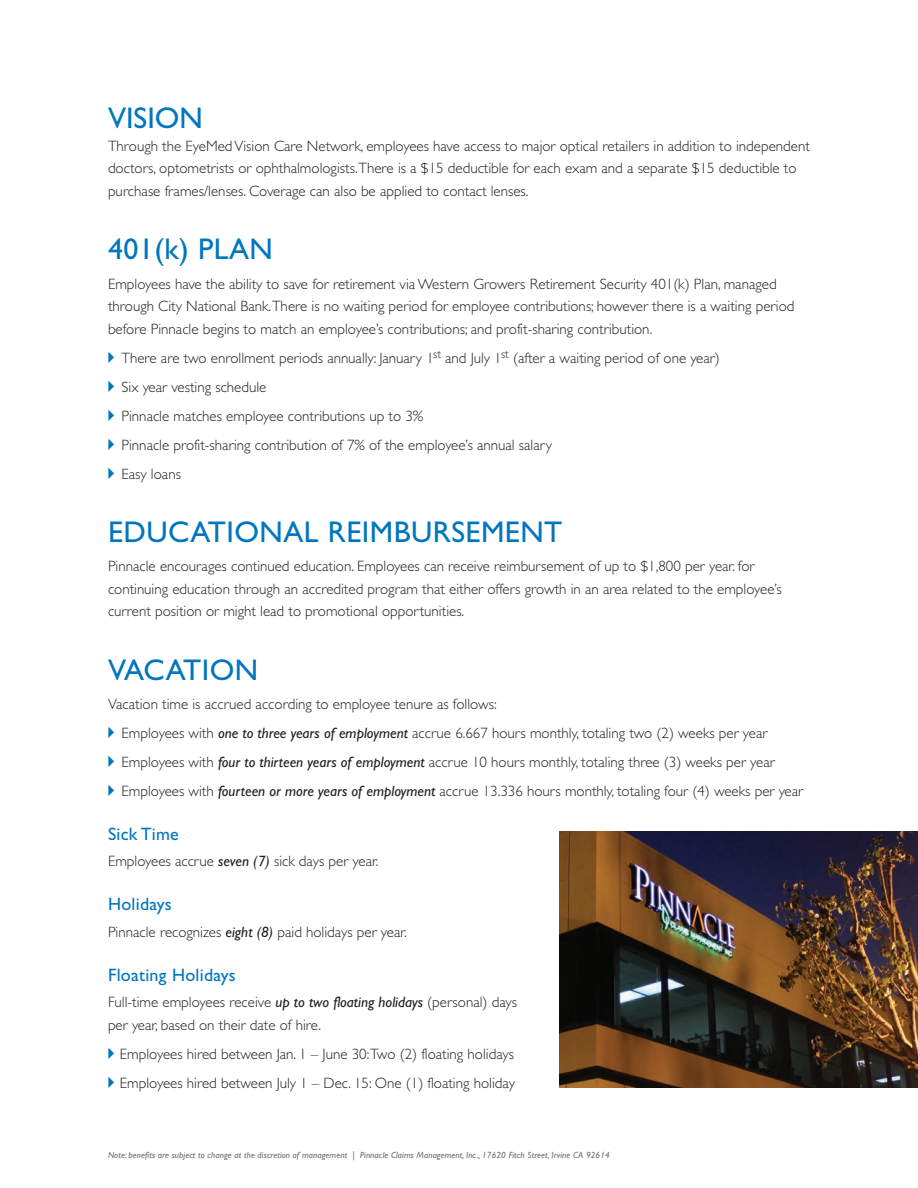
<style>
.page{position:relative;width:918px;height:1188px;background:#fff}
.page>*{position:absolute;margin:0;border:0;box-sizing:border-box;transform-origin:0 0}
.Subhead_All_Caps_Blu{font:30px "Gill Sans Std";letter-spacing:.015em;color:#0076be}
.Subhead_All_Caps_Blu-2{font:18px "Gill Sans Std";letter-spacing:.015em;color:#0076be}
.Copy{font:300 15px/22.5px "Gill Sans Std";color:#231f20}
.Subhead{font:italic 9px "Gill Sans Std";letter-spacing:.01em;color:#6c6d70}
.s1{color:#0076be}
.s2{font-weight:400;font-style:italic}
</style>
<div class="page">
<img style="left:559px;top:832px;width:359px;height:256px">
<p class="Subhead_All_Caps_Blu" style="left:108px;top:101px;width:96px">VISION</p>
<p class="Copy" style="left:108px;top:135px;width:704px">Through the EyeMed Vision Care Network, employees have access to major optical retailers in addition to independent doctors, optometrists or ophthalmologists.There is a $15 deductible for each exam and a separate $15 deductible to purchase frames/lenses. Coverage can also be applied to contact lenses.</p>
<p class="Subhead_All_Caps_Blu" style="left:108px;top:232px;width:167px">401(k) PLAN</p>
<p class="Copy" style="left:108px;top:273px;width:688px">Employees have the ability to save for retirement via Western Growers Retirement Security 401(k) Plan, managed through City National Bank.There is no waiting period for employee contributions; however there is a waiting period before Pinnacle begins to match an employee’s contributions; and profit-sharing contribution.</p>
<p class="Copy" style="left:102px;top:347px;width:620px"><span class="s1">✔</span>There are two enrollment periods annually: January 1<sup>st</sup> and July 1<sup>st</sup> (after a waiting period of one year)</p>
<p class="Copy" style="left:102px;top:375px;width:166px"><span class="s1">✔</span>Six year vesting schedule</p>
<p class="Copy" style="left:102px;top:404px;width:323px"><span class="s1">✔</span>Pinnacle matches employee contributions up to 3%</p>
<p class="Copy" style="left:102px;top:433px;width:452px"><span class="s1">✔</span>Pinnacle profit-sharing contribution of 7% of the employee’s annual salary</p>
<p class="Copy" style="left:102px;top:462px;width:81px"><span class="s1">✔</span>Easy loans</p>
<p class="Subhead_All_Caps_Blu" style="left:108px;top:515px;width:456px">EDUCATIONAL REIMBURSEMENT</p>
<p class="Copy" style="left:108px;top:555px;width:675px">Pinnacle encourages continued education. Employees can receive reimbursement of up to $1,800 per year. for continuing education through an accredited program that either offers growth in an area related to the employee’s current position or might lead to promotional opportunities.</p>
<p class="Subhead_All_Caps_Blu" style="left:108px;top:652px;width:152px">VACATION</p>
<p class="Copy" style="left:108px;top:693px;width:390px">Vacation time is accrued according to employee tenure as follows:</p>
<p class="Copy" style="left:102px;top:722px;width:667px"><span class="s1">✔</span>Employees with <span class="s2">one to three years of employment</span> accrue 6.667 hours monthly, totaling two (2) weeks per year</p>
<p class="Copy" style="left:102px;top:751px;width:674px"><span class="s1">✔</span>Employees with <span class="s2">four to thirteen years of employment</span> accrue 10 hours monthly, totaling three (3) weeks per year</p>
<p class="Copy" style="left:102px;top:780px;width:703px"><span class="s1">✔</span>Employees with <span class="s2">fourteen or more years of employment</span> accrue 13.336 hours monthly, totaling four (4) weeks per year</p>
<p class="Subhead_All_Caps_Blu-2" style="left:108px;top:823px;width:72px">Sick Time</p>
<p class="Copy" style="left:108px;top:850px;width:272px">Employees accrue <span class="s2">seven (7)</span> sick days per year.</p>
<p class="Subhead_All_Caps_Blu-2" style="left:108px;top:894px;width:65px">Holidays</p>
<p class="Copy" style="left:108px;top:921px;width:300px">Pinnacle recognizes <span class="s2">eight (8)</span> paid holidays per year.</p>
<p class="Subhead_All_Caps_Blu-2" style="left:108px;top:964px;width:129px">Floating Holidays</p>
<p class="Copy" style="left:108px;top:991px;width:411px">Full-time employees receive <span class="s2">up to two floating holidays</span> (personal) days per year, based on their date of hire.</p>
<p class="Copy" style="left:102px;top:1043px;width:414px"><span class="s1">✔</span>Employees hired between Jan. 1 – June 30:Two (2) floating holidays</p>
<p class="Copy" style="left:102px;top:1072px;width:415px"><span class="s1">✔</span>Employees hired between July 1 – Dec. 15: One (1) floating holiday</p>
<p class="Subhead" style="left:108px;top:1150px;width:503px">Note: benefits are subject to change at the discretion of management | Pinnacle Claims Management, Inc., 17620 Fitch Street, Irvine CA 92614</p>
</div>
